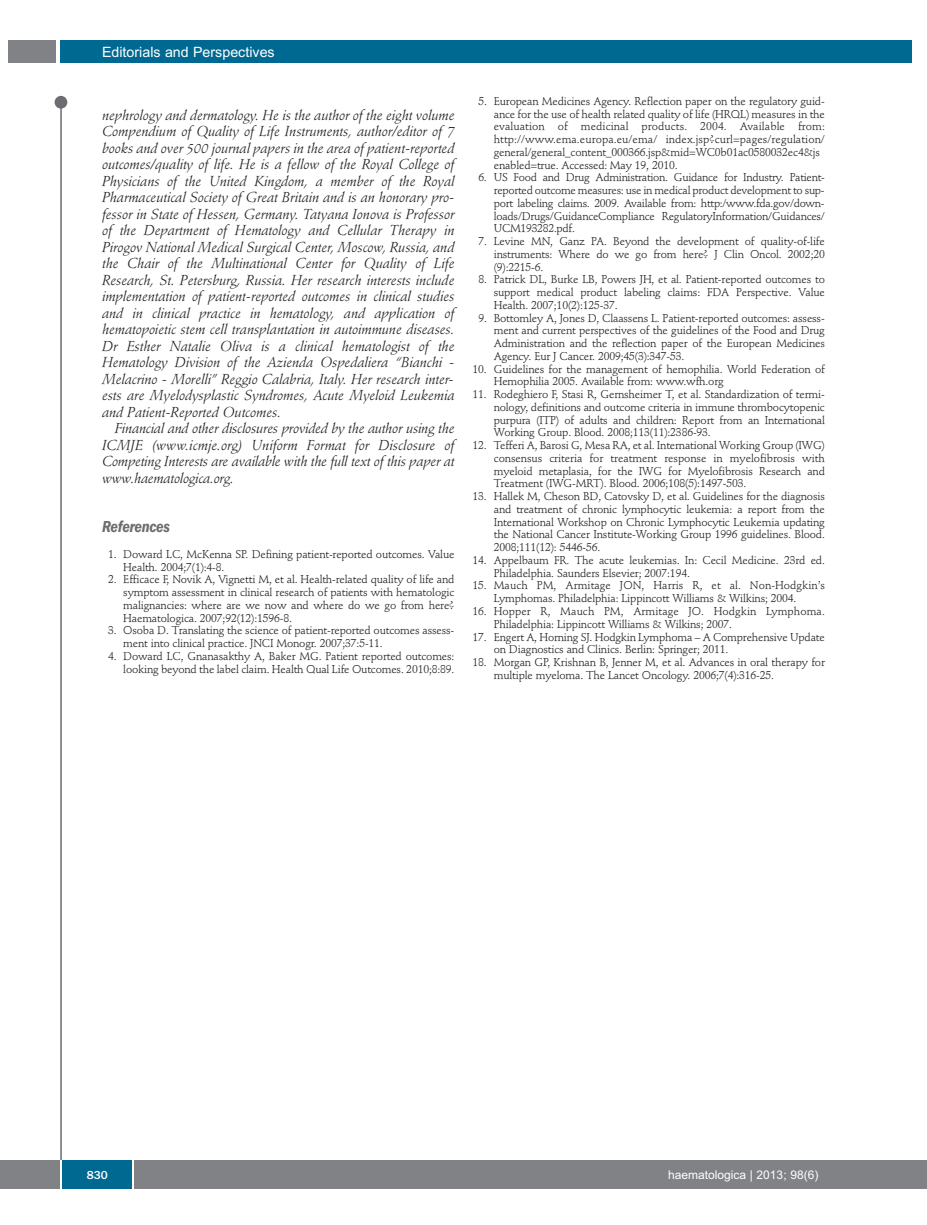
<style>
.page{position:relative;width:927px;height:1225px;background:#fff}
.page>*{position:absolute;margin:0;border:0;box-sizing:border-box;transform-origin:0 0}
.t1{font:italic 600 condensed 16.5px "Franklin Gothic";letter-spacing:-.015em;color:#6c6d70}
.t2{font:italic 14.25px/16.5px "Stempel Schneidler";letter-spacing:-.01em;color:#231f20;text-align:justify}
.t3{font:14.25px "Arial";color:#fff}
.t4{font:12px "Arial";color:#fff}
.t5{font:500 12px "Franklin Gothic";color:#fff}
.t6{font:11.25px/12.8px "Stempel Schneidler";letter-spacing:-.015em;color:#231f20}
</style>
<div class="page">
<div style="left:911px;top:1160px;width:16px;height:28px;background:#808285"></div>
<div style="left:60px;top:40px;width:852px;height:22px;background:#006991"></div>
<div style="left:9px;top:40px;width:47px;height:22px;background:#808285"></div>
<div style="left:0;top:1160px;width:911px;height:28px;background:#808285"></div>
<div style="left:62px;top:1160px;width:71px;height:28px;background:#006991"></div>
<hr style="left:60px;top:1160px;width:2px;height:28px;background:#fff">
<svg style="left:133px;top:1160px;width:1px;height:28px"></svg>
<div style="left:55px;top:96px;width:12px;height:13px;background:#6c6d70;border-radius:50%"></div>
<hr style="left:60px;top:99px;width:2px;height:1061px;background:#6c6d70">
<p class="t3" style="left:102px;top:44px;width:174px">Editorials and Perspectives</p>
<p class="t2" style="left:102px;top:108px;width:354px">nephrology and dermatology. He is the author of the eight volume Compendium of Quality of Life Instruments, author/editor of 7 books and over 500 journal papers in the area of patient-reported outcomes/quality of life. He is a fellow of the Royal College of Physicians of the United Kingdom, a member of the Royal Pharmaceutical Society of Great Britain and is an honorary pro&shy;fessor in State of Hessen, Germany. Tatyana Ionova is Professor of the Department of Hematology and Cellular Therapy in Pirogov National Medical Surgical Center, Moscow, Russia, and the Chair of the Multinational Center for Quality of Life Research, St. Petersburg, Russia. Her research interests include implementation of patient-reported outcomes in clinical studies and in clinical practice in hematology, and application of hematopoietic stem cell transplantation in autoimmune diseases.<br>Dr Esther Natalie Oliva is a clinical hematologist of the Hematology Division of the Azienda Ospedaliera “Bianchi - Melacrino - Morelli” Reggio Calabria, Italy. Her research inter&shy;ests are Myelodysplastic Syndromes, Acute Myeloid Leukemia and Patient-Reported Outcomes.</p>
<p class="t2" style="left:102px;top:421px;width:354px;text-indent:13px">Financial and other disclosures provided by the author using the ICMJE (www.icmje.org) Uniform Format for Disclosure of Competing Interests are available with the full text of this paper at www.haematologica.org.</p>
<h1 class="t1" style="left:102px;top:521px;width:70px">References</h1>
<p class="t6" style="left:123px;top:549px;width:333px;text-indent:-15px">1. Doward LC, McKenna SP. Defining patient-reported outcomes. Value<br>Health. 2004;7(1):4-8.</p>
<p class="t6" style="left:123px;top:574px;width:333px;text-align:justify;text-indent:-15px">2. Efficace F, Novik A, Vignetti M, et al. Health-related quality of life and symptom assessment in clinical research of patients with hematologic malignancies: where are we now and where do we go from here?<br>Haematologica. 2007;92(12):1596-8.</p>
<p class="t6" style="left:123px;top:625px;width:333px;text-indent:-15px">3. Osoba D. Translating the science of patient-reported outcomes assess&shy;ment into clinical practice. JNCI Monogr. 2007;37:5-11.</p>
<p class="t6" style="left:108px;top:651px;width:348px;text-align:right">4. Doward LC, Gnanasakthy A, Baker MG. Patient reported outcomes: looking beyond the label claim. Health Qual Life Outcomes. 2010;8:89.</p>
<p class="t6" style="left:494px;top:96px;width:333px;text-indent:-15px">5. European Medicines Agency. Reflection paper on the regulatory guid&shy;ance for the use of health related quality of life (HRQL) measures in the evaluation of medicinal products. 2004. Available from: http://www.ema.europa.eu/ema/ index.jsp?curl=pages/regulation/ general/general_content_000366.jsp&amp;mid=WC0b01ac0580032ec4&amp;js enabled=true. Accessed: May 19, 2010.</p>
<p class="t6" style="left:494px;top:172px;width:333px;text-align:justify;text-indent:-15px">6. US Food and Drug Administration. Guidance for Industry. Patient&shy;reported outcome measures: use in medical product development to sup&shy;port labeling claims. 2009. Available from: http:/www.fda.gov/down&shy;loads/Drugs/GuidanceCompliance RegulatoryInformation/Guidances/ UCM193282.pdf.</p>
<p class="t6" style="left:494px;top:236px;width:333px;text-align:justify;text-indent:-15px">7. Levine MN, Ganz PA. Beyond the development of quality-of-life instruments: Where do we go from here? J Clin Oncol. 2002;20 (9):2215-6.</p>
<p class="t6" style="left:494px;top:274px;width:333px;text-align:justify;text-indent:-15px">8. Patrick DL, Burke LB, Powers JH, et al. Patient-reported outcomes to support medical product labeling claims: FDA Perspective. Value Health. 2007;10(2):125-37.</p>
<p class="t6" style="left:494px;top:312px;width:333px;text-align:justify;text-indent:-15px">9. Bottomley A, Jones D, Claassens L. Patient-reported outcomes: assess&shy;ment and current perspectives of the guidelines of the Food and Drug Administration and the reflection paper of the European Medicines Agency. Eur J Cancer. 2009;45(3):347-53.</p>
<p class="t6" style="left:494px;top:363px;width:333px;text-indent:-21px">10. Guidelines for the management of hemophilia. World Federation of<br>Hemophilia 2005. Available from: www.wfh.org</p>
<p class="t6" style="left:494px;top:389px;width:333px;text-align:justify;text-indent:-21px">11. Rodeghiero F, Stasi R, Gernsheimer T, et al. Standardization of termi&shy;nology, definitions and outcome criteria in immune thrombocytopenic purpura (ITP) of adults and children: Report from an International Working Group. Blood. 2008;113(11):2386-93.</p>
<p class="t6" style="left:494px;top:440px;width:333px;text-align:justify;text-indent:-21px">12. Tefferi A, Barosi G, Mesa RA, et al. International Working Group (IWG) consensus criteria for treatment response in myelofibrosis with myeloid metaplasia, for the IWG for Myelofibrosis Research and Treatment (IWG-MRT). Blood. 2006;108(5):1497-503.</p>
<p class="t6" style="left:494px;top:491px;width:333px;text-align:justify;text-indent:-21px">13. Hallek M, Cheson BD, Catovsky D, et al. Guidelines for the diagnosis and treatment of chronic lymphocytic leukemia: a report from the International Workshop on Chronic Lymphocytic Leukemia updating the National Cancer Institute-Working Group 1996 guidelines. Blood.<br>2008;111(12): 5446-56.</p>
<p class="t6" style="left:494px;top:555px;width:333px;text-indent:-21px">14. Appelbaum FR. The acute leukemias. In: Cecil Medicine. 23rd ed.<br>Philadelphia. Saunders Elsevier; 2007:194.</p>
<p class="t6" style="left:494px;top:580px;width:333px;text-indent:-21px">15. Mauch PM, Armitage JON, Harris R, et al. Non-Hodgkin’s<br>Lymphomas. Philadelphia: Lippincott Williams &amp; Wilkins; 2004.</p>
<p class="t6" style="left:494px;top:606px;width:333px;text-indent:-21px">16. Hopper R, Mauch PM, Armitage JO. Hodgkin Lymphoma.<br>Philadelphia: Lippincott Williams &amp; Wilkins; 2007.</p>
<p class="t6" style="left:494px;top:631px;width:333px;text-indent:-21px">17. Engert A, Horning SJ. Hodgkin Lymphoma – A Comprehensive Update on Diagnostics and Clinics. Berlin: Springer; 2011.</p>
<p class="t6" style="left:494px;top:657px;width:333px;text-indent:-21px">18. Morgan GP, Krishnan B, Jenner M, et al. Advances in oral therapy for multiple myeloma. The Lancet Oncology. 2006;7(4):316-25.</p>
<p class="t5" style="left:87px;top:1171px;width:23px">830</p>
<p class="t4" style="left:668px;top:1167px;width:152px">haematologica | 2013; 98(6)</p>
</div>
